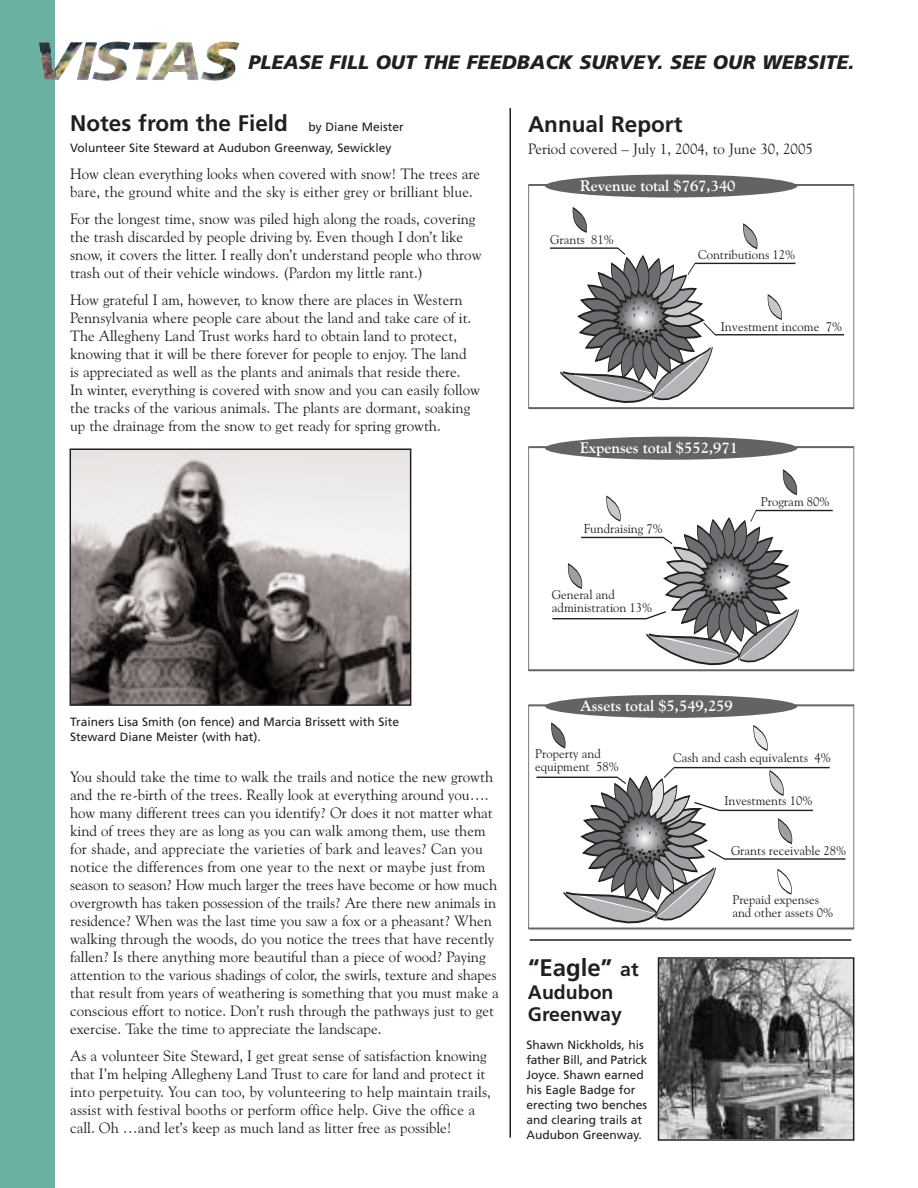
<style>
.page{position:relative;width:918px;height:1188px;background:#fff}
.page>*{position:absolute;margin:0;border:0;box-sizing:border-box;transform-origin:0 0}
.t1{font:700 24px "Frutiger";color:#231f20}
.t2{font:700 22.5px "Frutiger";color:#231f20}
.t3{font:italic 900 19.5px "Frutiger";letter-spacing:.005em;color:#231f20}
.t4{font:700 19.5px/22.5px "Frutiger";color:#231f20}
.t5{font:700 15.3px "Goudy Old Style BT";color:#fff}
.t6{font:15px/18px "Goudy Old Style BT";color:#231f20}
.t7{font:12.75px/12.8px "Goudy Old Style BT";color:#231f20}
.t8{font:12px/15px "Frutiger";color:#231f20}
.s1{font-weight:400;font-size:12px}
.s2{font-size:19.5px}
</style>
<div class="page">
<img style="left:73px;top:451px;width:335px;height:252px">
<div style="left:70px;top:448px;width:341px;height:258px;border:2px solid #231f20"></div>
<hr style="left:509px;top:108px;width:2px;height:1030px;background:#231f20">
<img style="left:661px;top:960px;width:190px;height:178px">
<div style="left:658px;top:957px;width:196px;height:184px;border:2px solid #231f20"></div>
<div style="left:545px;top:174px;width:252px;height:24px;background:#636366;border-radius:50%"></div>
<svg style="left:550px;top:207px;width:294px;height:203px"></svg>
<div style="left:545px;top:437px;width:252px;height:23px;background:#636366;border-radius:50%"></div>
<svg style="left:753px;top:725px;width:15px;height:26px"></svg>
<div style="left:545px;top:695px;width:252px;height:23px;background:#636366;border-radius:50%"></div>
<svg style="left:551px;top:722px;width:15px;height:27px"></svg>
<svg style="left:552px;top:469px;width:281px;height:203px"></svg>
<svg style="left:536px;top:767px;width:310px;height:162px"></svg>
<hr style="left:530px;top:939px;width:321px;height:2px;background:#231f20">
<div style="left:0;top:0;width:56px;height:1188px;background:#6bb1a1"></div>
<img style="left:39px;top:41px;width:201px;height:40px">
<h3 class="t3" style="left:248px;top:54px;width:608px">PLEASE FILL OUT THE FEEDBACK SURVEY. SEE OUR WEBSITE.</h3>
<h2 class="t2" style="left:70px;top:114px;width:335px">Notes from the Field <span class="s1">by Diane Meister</span></h2>
<p class="t8" style="left:70px;top:141px;width:323px">Volunteer Site Steward at Audubon Greenway, Sewickley</p>
<p class="t6" style="left:70px;top:166px;width:412px">How clean everything looks when covered with snow! The trees are bare, the ground white and the sky is either grey or brilliant blue.</p>
<p class="t6" style="left:70px;top:211px;width:413px">For the longest time, snow was piled high along the roads, covering the trash discarded by people driving by. Even though I don’t like snow, it covers the litter. I really don’t understand people who throw trash out of their vehicle windows. (Pardon my little rant.)</p>
<p class="t6" style="left:70px;top:292px;width:411px">How grateful I am, however, to know there are places in Western Pennsylvania where people care about the land and take care of it.<br>The Allegheny Land Trust works hard to obtain land to protect, knowing that it will be there forever for people to enjoy. The land<br>is appreciated as well as the plants and animals that reside there.<br>In winter, everything is covered with snow and you can easily follow the tracks of the various animals. The plants are dormant, soaking up the drainage from the snow to get ready for spring growth.</p>
<h2 class="t2" style="left:528px;top:115px;width:156px">Annual Report</h2>
<p class="t6" style="left:528px;top:141px;width:286px">Period covered – July 1, 2004, to June 30, 2005</p>
<p class="t5" style="left:580px;top:180px;width:157px">Revenue total $767,340</p>
<p class="t7" style="left:550px;top:235px;width:65px">Grants 81%</p>
<p class="t7" style="left:698px;top:249px;width:99px">Contributions 12%</p>
<p class="t7" style="left:725px;top:321px;width:119px">nvestment income 7%</p>
<p class="t5" style="left:580px;top:442px;width:159px">Expenses total $552,971</p>
<p class="t7" style="left:584px;top:523px;width:81px">Fundraising 7%</p>
<p class="t7" style="left:552px;top:589px;width:102px">General and administration 13%</p>
<p class="t7" style="left:761px;top:496px;width:70px">Program 80%</p>
<p class="t8" style="left:70px;top:715px;width:330px">Trainers Lisa Smith (on fence) and Marcia Brissett with Site<br>Steward Diane Meister (with hat).</p>
<p class="t6" style="left:70px;top:769px;width:430px">You should take the time to walk the trails and notice the new growth and the re-birth of the trees. Really look at everything around you…. how many different trees can you identify? Or does it not matter what kind of trees they are as long as you can walk among them, use them for shade, and appreciate the varieties of bark and leaves? Can you notice the differences from one year to the next or maybe just from season to season? How much larger the trees have become or how much overgrowth has taken possession of the trails? Are there new animals in residence? When was the last time you saw a fox or a pheasant? When walking through the woods, do you notice the trees that have recently fallen? Is there anything more beautiful than a piece of wood? Paying attention to the various shadings of color, the swirls, texture and shapes that result from years of weathering is something that you must make a conscious effort to notice. Don’t rush through the pathways just to get exercise. Take the time to appreciate the landscape.</p>
<p class="t6" style="left:70px;top:1048px;width:422px">As a volunteer Site Steward, I get great sense of satisfaction knowing that I’m helping Allegheny Land Trust to care for land and protect it into perpetuity. You can too, by volunteering to help maintain trails, assist with festival booths or perform office help. Give the office a call. Oh …and let’s keep as much land as litter free as possible!</p>
<p class="t5" style="left:580px;top:700px;width:154px">Assets total $5,549,259</p>
<p class="t7" style="left:535px;top:748px;width:85px">Property and equipment 58%</p>
<h1 class="t1" style="left:528px;top:958px;width:112px">“Eagle” <span class="s2">at</span></h1>
<h3 class="t4" style="left:528px;top:982px;width:95px">Audubon<br>Greenway</h3>
<p class="t8" style="left:526px;top:1039px;width:123px">Shawn Nickholds, his father Bill, and Patrick<br>Joyce. Shawn earned his Eagle Badge for erecting two benches and clearing trails at<br>Audubon Greenway.</p>
<p class="t7" style="left:673px;top:752px;width:159px">Cash and cash equivalents 4%</p>
<p class="t7" style="left:728px;top:795px;width:86px">nvestments 10%</p>
<p class="t7" style="left:731px;top:846px;width:117px">Grants receivable 28%</p>
<p class="t7" style="left:732px;top:894px;width:102px">Prepaid expenses and other assets 0%</p>
</div>
